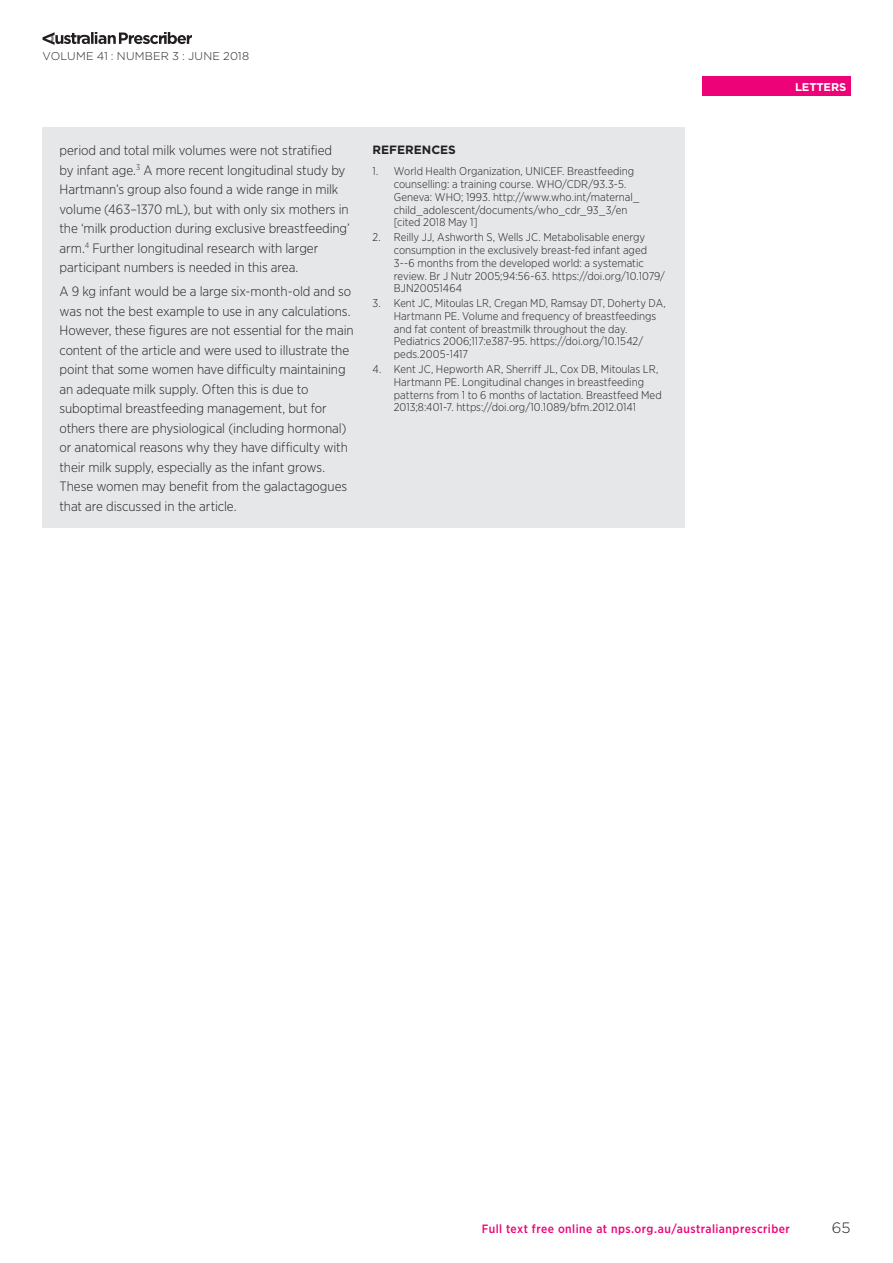
<style>
.page{position:relative;width:893px;height:1263px;background:#fff}
.page>*{position:absolute;margin:0;border:0;box-sizing:border-box;transform-origin:0 0}
.t1{font:300 15px "Gotham";color:#231f20}
.Letters_Text{font:300 13.5px/19.5px "Gotham Narrow";letter-spacing:-.005em;color:#231f20}
.t2{font:500 12px "Gotham Narrow";letter-spacing:.035em;color:#ed0277}
.Letters_References_H{font:700 12px "Gotham";color:#231f20}
.Letters_References_T{font:300 11.25px/12.8px "Gotham Narrow";color:#231f20}
.t3{font:300 11.25px "Gotham";letter-spacing:.025em;color:#231f20}
.t4{font:700 11.25px "Gotham";letter-spacing:-.015em;color:#fff}
</style>
<div class="page">
<div style="left:702px;top:77px;width:148px;height:19px;background:#ed0277"></div>
<svg style="left:43px;top:32px;width:149px;height:13px"></svg>
<div style="left:43px;top:128px;width:642px;height:400px;background:#e6e7e9"></div>
<p class="t3" style="left:43px;top:48px;width:208px">VOLUME 41 : NUMBER 3 : JUNE 2018</p>
<p class="Letters_Text" style="left:60px;top:141px;width:292px">period and total milk volumes were not stratified<br>by infant age.<sup>3</sup> A more recent longitudinal study by Hartmann’s group also found a wide range in milk volume (463–1370 mL), but with only six mothers in the ‘milk production during exclusive breastfeeding’ arm.<sup>4</sup> Further longitudinal research with larger participant numbers is needed in this area.</p>
<p class="Letters_Text" style="left:60px;top:281px;width:296px">A 9 kg infant would be a large six-month-old and so was not the best example to use in any calculations.<br>However, these figures are not essential for the main content of the article and were used to illustrate the point that some women have difficulty maintaining an adequate milk supply. Often this is due to suboptimal breastfeeding management, but for others there are physiological (including hormonal) or anatomical reasons why they have difficulty with their milk supply, especially as the infant grows.<br>These women may benefit from the galactagogues that are discussed in the article.</p>
<p class="Letters_References_H" style="left:373px;top:142px;width:85px">REFERENCES</p>
<p class="Letters_References_T" style="left:394px;top:165px;width:247px;text-indent:-21px">1. World Health Organization, UNICEF. Breastfeeding counselling: a training course. WHO/CDR/93.3-5.<br>Geneva: WHO; 1993. http://www.who.int/maternal_ child_adolescent/documents/who_cdr_93_3/en [cited 2018 May 1]</p>
<p class="Letters_References_T" style="left:394px;top:231px;width:273px;text-indent:-21px">2. Reilly JJ, Ashworth S, Wells JC. Metabolisable energy consumption in the exclusively breast-fed infant aged 3--6 months from the developed world: a systematic review. Br J Nutr 2005;94:56-63. https://doi.org/10.1079/ BJN20051464</p>
<p class="Letters_References_T" style="left:394px;top:297px;width:273px;text-indent:-21px">3. Kent JC, Mitoulas LR, Cregan MD, Ramsay DT, Doherty DA, Hartmann PE. Volume and frequency of breastfeedings and fat content of breastmilk throughout the day.<br>Pediatrics 2006;117:e387-95. https://doi.org/10.1542/ peds.2005-1417</p>
<p class="Letters_References_T" style="left:394px;top:362px;width:269px;text-indent:-21px">4. Kent JC, Hepworth AR, Sherriff JL, Cox DB, Mitoulas LR, Hartmann PE. Longitudinal changes in breastfeeding patterns from 1 to 6 months of lactation. Breastfeed Med 2013;8:401-7. https://doi.org/10.1089/bfm.2012.0141</p>
<p class="t4" style="left:795px;top:79px;width:52px">LETTERS</p>
<p class="t2" style="left:482px;top:1221px;width:309px">Full text free online at nps.org.au/australianprescriber</p>
<p class="t1" style="left:832px;top:1218px;width:20px">65</p>
</div>
